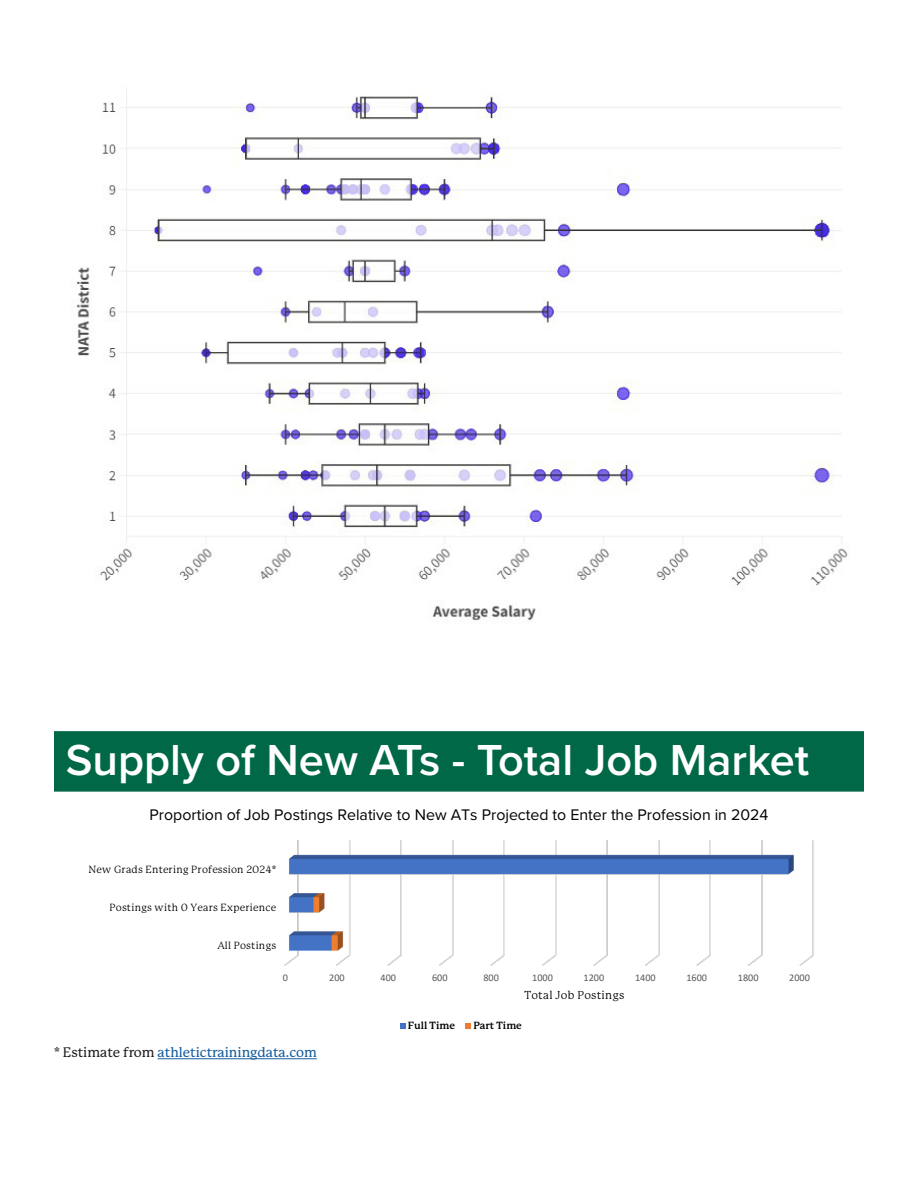
<style>
.page{position:relative;width:918px;height:1188px;background:#fff}
.page>*{position:absolute;margin:0;border:0;box-sizing:border-box;transform-origin:0 0}
.t1{font:600 45px "Proxima Nova";color:#fff}
.t2{font:15.9px "Proxima Nova";color:#000}
.t3{font:500 13.5px "P Mackinac Pro";color:#175d9e}
.t4{font:11.25px "P22 Mackinac Pro";letter-spacing:.02em;color:#000}
.t5{font:10.2px "P22 Mackinac Pro";letter-spacing:.03em;color:#000}
.t6{font:10.2px "Calibri";color:#595959}
.t7{font:700 10.2px "P22 Mackinac Pro";color:#000}
.s1{color:#231f20}
</style>
<div class="page">
<img style="left:76px;top:87px;width:772px;height:534px">
<div style="left:54px;top:731px;width:810px;height:61px;background:#006847;border:2px solid #006847"></div>
<img style="left:284px;top:839px;width:530px;height:127px">
<svg style="left:400px;top:1023px;width:6px;height:5px"></svg>
<svg style="left:466px;top:1023px;width:5px;height:5px"></svg>
<hr style="left:158px;top:1059px;width:159px;height:1px;background:#175d9e">
<p class="t1" style="left:66px;top:727px;width:745px">Supply of New ATs - Total Job Market</p>
<p class="t2" style="left:149px;top:803px;width:621px">Proportion of Job Postings Relative to New ATs Projected to Enter the Profession in 2024</p>
<p class="t5" style="left:88px;top:864px;width:190px">New Grads Entering Profession 2024*</p>
<p class="t5" style="left:110px;top:902px;width:168px">Postings with 0 Years Experience</p>
<p class="t5" style="left:217px;top:940px;width:60px">All Postings</p>
<p class="t6" style="left:283px;top:970px;width:7px">0</p>
<p class="t6" style="left:329px;top:970px;width:17px">200</p>
<p class="t6" style="left:381px;top:970px;width:17px">400</p>
<p class="t6" style="left:432px;top:970px;width:17px">600</p>
<p class="t6" style="left:483px;top:970px;width:17px">800</p>
<p class="t6" style="left:532px;top:970px;width:22px">1000</p>
<p class="t6" style="left:584px;top:970px;width:22px">1200</p>
<p class="t6" style="left:635px;top:970px;width:22px">1400</p>
<p class="t6" style="left:686px;top:970px;width:22px">1600</p>
<p class="t6" style="left:738px;top:970px;width:22px">1800</p>
<p class="t6" style="left:789px;top:970px;width:22px">2000</p>
<p class="t4" style="left:524px;top:988px;width:102px">Total Job Postings</p>
<p class="t3" style="left:54px;top:1045px;width:264px"><span class="s1">* Estimate from</span> athletictrainingdata.com</p>
<p class="t7" style="left:408px;top:1019px;width:49px">Full Time</p>
<p class="t7" style="left:473px;top:1019px;width:50px">Part Time</p>
</div>
